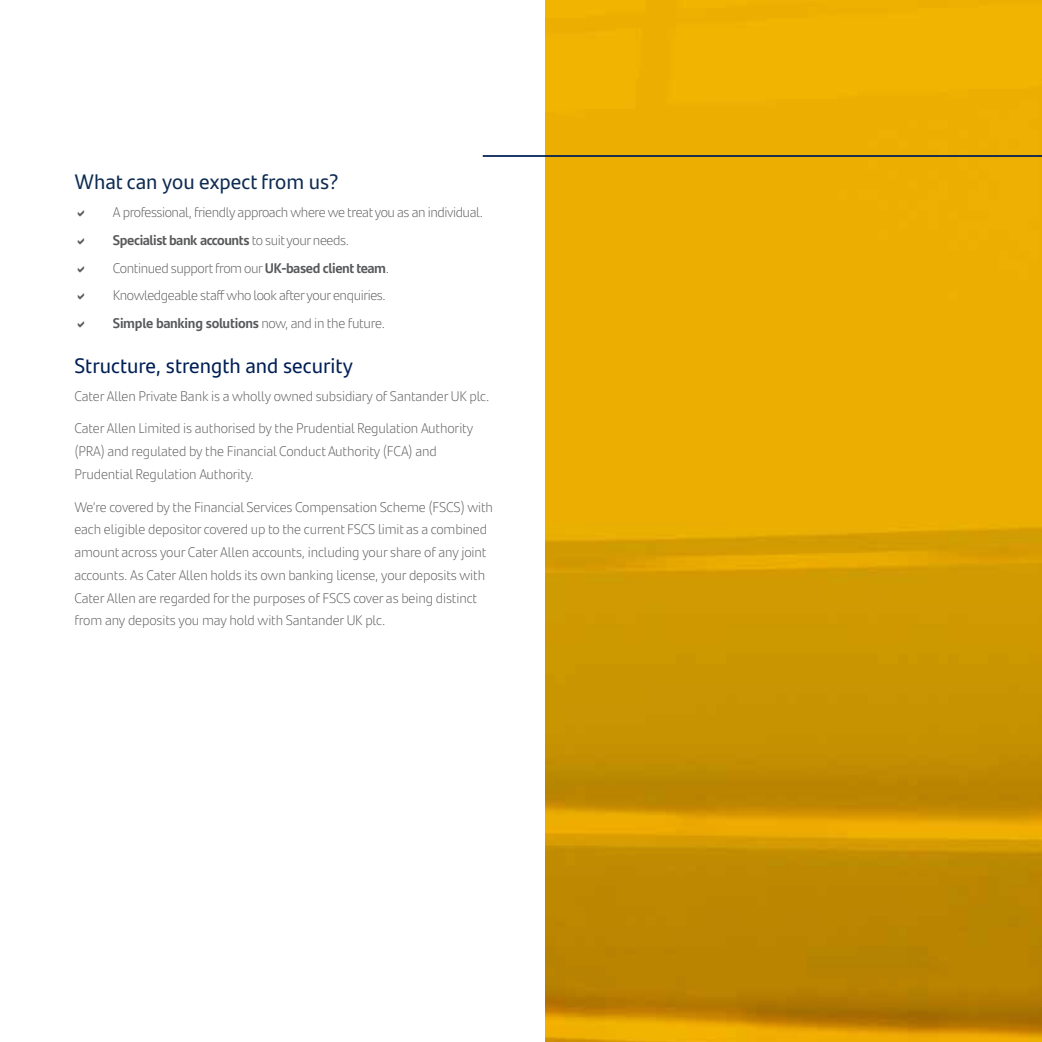
<style>
.page{position:relative;width:1042px;height:1042px;background:#fff}
.page>*{position:absolute;margin:0;border:0;box-sizing:border-box;transform-origin:0 0}
.t1{font:21px "Santander Text";color:#001f56}
.t2{font:21px "Santander Text";color:#0f2c52}
.t3{font:300 14px/22.8px "Santander Text";letter-spacing:-.01em;color:#58595b}
.t4{font:300 14px/27.7px "Santander Text";letter-spacing:-.03em;color:#58595b}
.s1{font-weight:700}
</style>
<div class="page">
<img style="left:546px;top:0;width:496px;height:1042px">
<hr style="left:483px;top:155px;width:559px;height:2px;background:#001f56">
<h1 class="t2" style="left:74px;top:166px;width:266px">What can you expect from us?</h1>
<p class="t4" style="left:113px;top:198px;width:371px">A professional, friendly approach where we treat you as an individual.<br><span class="s1">Specialist bank accounts</span> to suit your needs.<br>Continued support from our <span class="s1">UK-based client team</span>.<br>Knowledgeable staff who look after your enquiries.<br><span class="s1">Simple banking solutions</span> now, and in the future.</p>
<h1 class="t1" style="left:74px;top:350px;width:280px">Structure, strength and security</h1>
<p class="t3" style="left:74px;top:384px;width:416px">Cater Allen Private Bank is a wholly owned subsidiary of Santander UK plc.</p>
<p class="t3" style="left:74px;top:416px;width:400px">Cater Allen Limited is authorised by the Prudential Regulation Authority (PRA) and regulated by the Financial Conduct Authority (FCA) and<br>Prudential Regulation Authority.</p>
<p class="t3" style="left:74px;top:495px;width:420px">We’re covered by the Financial Services Compensation Scheme (FSCS) with each eligible depositor covered up to the current FSCS limit as a combined amount across your Cater Allen accounts, including your share of any joint accounts. As Cater Allen holds its own banking license, your deposits with Cater Allen are regarded for the purposes of FSCS cover as being distinct from any deposits you may hold with Santander UK plc.</p>
</div>
